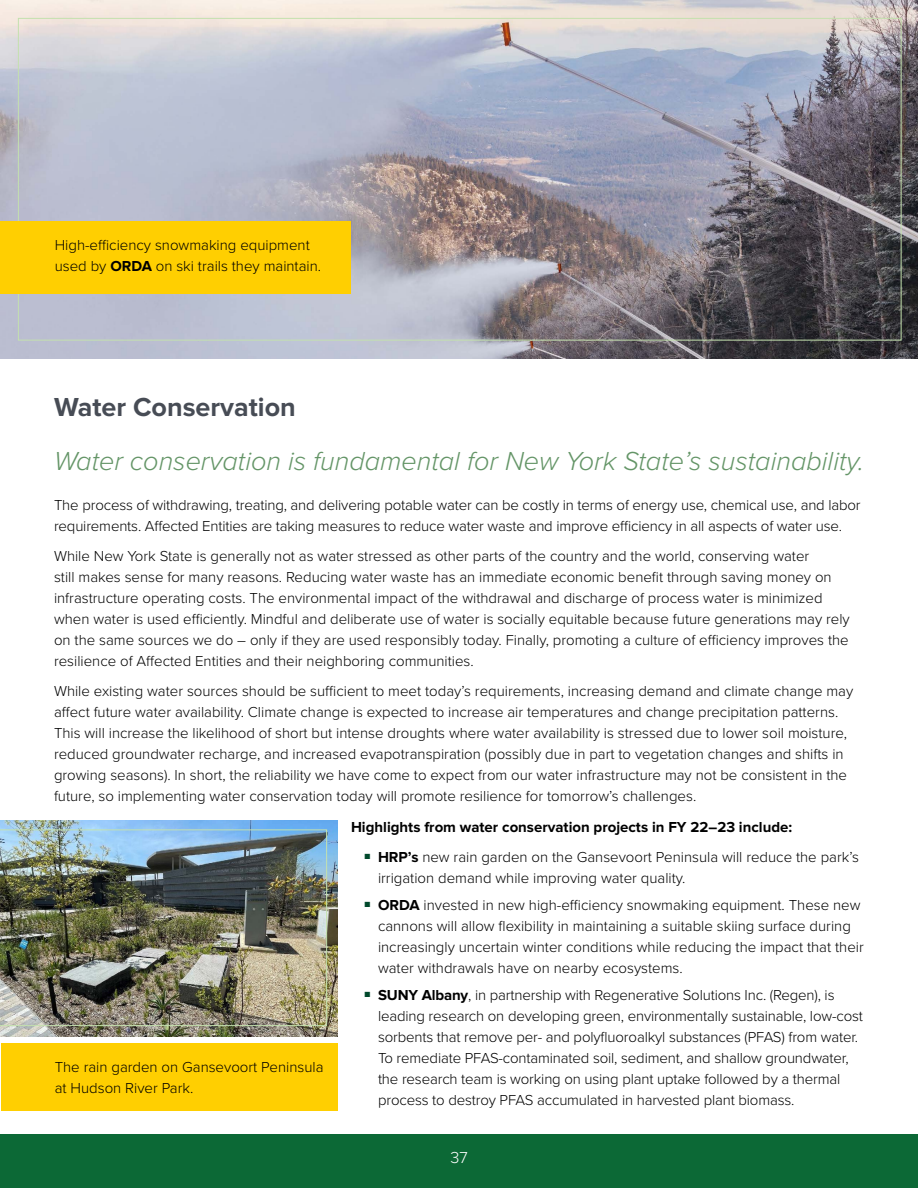
<style>
.page{position:relative;width:918px;height:1188px;background:#fff}
.page>*{position:absolute;margin:0;border:0;box-sizing:border-box;transform-origin:0 0}
.t1{font:italic 300 27px "Proxima Nova";color:#649567}
.t2{font:700 27px "Proxima Nova";color:#474c55}
.t3{font:300 16.5px "Proxima Nova";color:#fff}
.t4{font:300 15px/21px "Proxima Nova";color:#000}
.t5{font:700 15px "Proxima Nova";color:#000}
.s1{font-weight:700}
</style>
<div class="page">
<div style="left:1px;top:1043px;width:337px;height:68px;background:#ffcf01"></div>
<img style="left:0;top:0;width:918px;height:358px">
<div style="left:1px;top:222px;width:350px;height:72px;background:#ffcf01"></div>
<img style="left:0;top:820px;width:338px;height:216px">
<img style="left:0;top:830px;width:327px;height:196px">
<div style="left:0;top:1135px;width:918px;height:53px;background:#0c6936"></div>
<p class="t4" style="left:55px;top:234px;width:268px">High-efciency snowmaking equipment used by <span class="s1">ORDA</span> on ski trails they maintain.</p>
<h2 class="t2" style="left:54px;top:391px;width:243px">Water Conservation</h2>
<p class="t1" style="left:54px;top:441px;width:811px">Water conservation is fundamental for New York State’s sustainability.</p>
<p class="t4" style="left:54px;top:494px;width:808px">The process of withdrawing, treating, and delivering potable water can be costly in terms of energy use, chemical use, and labor requirements. Afected Entities are taking measures to reduce water waste and improve efciency in all aspects of water use.</p>
<p class="t4" style="left:54px;top:545px;width:797px">While New York State is generally not as water stressed as other parts of the country and the world, conserving water<br>still makes sense for many reasons. Reducing water waste has an immediate economic beneft through saving money on infrastructure operating costs. The environmental impact of the withdrawal and discharge of process water is minimized when water is used efciently. Mindful and deliberate use of water is socially equitable because future generations may rely on the same sources we do – only if they are used responsibly today. Finally, promoting a culture of efciency improves the resilience of Afected Entities and their neighboring communities.</p>
<p class="t4" style="left:54px;top:680px;width:801px">While existing water sources should be sufcient to meet today’s requirements, increasing demand and climate change may afect future water availability. Climate change is expected to increase air temperatures and change precipitation patterns.<br>This will increase the likelihood of short but intense droughts where water availability is stressed due to lower soil moisture, reduced groundwater recharge, and increased evapotranspiration (possibly due in part to vegetation changes and shifts in growing seasons). In short, the reliability we have come to expect from our water infrastructure may not be consistent in the future, so implementing water conservation today will promote resilience for tomorrow’s challenges.</p>
<p class="t4" style="left:55px;top:1055px;width:270px">The rain garden on Gansevoort Peninsula at Hudson River Park.</p>
<p class="t5" style="left:351px;top:819px;width:443px">Highlights from water conservation projects in FY 22–23 include:</p>
<p class="t4" style="left:378px;top:846px;width:483px;text-indent:-14px"><sup>■</sup> <span class="s1">HRP’s</span> new rain garden on the Gansevoort Peninsula will reduce the park’s irrigation demand while improving water quality.</p>
<p class="t4" style="left:378px;top:894px;width:487px;text-indent:-14px"><sup>■</sup> <span class="s1">ORDA</span> invested in new high-efciency snowmaking equipment. These new cannons will allow fexibility in maintaining a suitable skiing surface during increasingly uncertain winter conditions while reducing the impact that their water withdrawals have on nearby ecosystems.</p>
<p class="t4" style="left:378px;top:984px;width:486px;text-indent:-14px"><sup>■</sup> <span class="s1">SUNY Albany</span>, in partnership with Regenerative Solutions Inc. (Regen), is leading research on developing green, environmentally sustainable, low-cost sorbents that remove per- and polyfuoroalkyl substances (PFAS) from water.<br>To remediate PFAS-contaminated soil, sediment, and shallow groundwater, the research team is working on using plant uptake followed by a thermal process to destroy PFAS accumulated in harvested plant biomass.</p>
<p class="t3" style="left:450px;top:1145px;width:19px">37</p>
</div>
